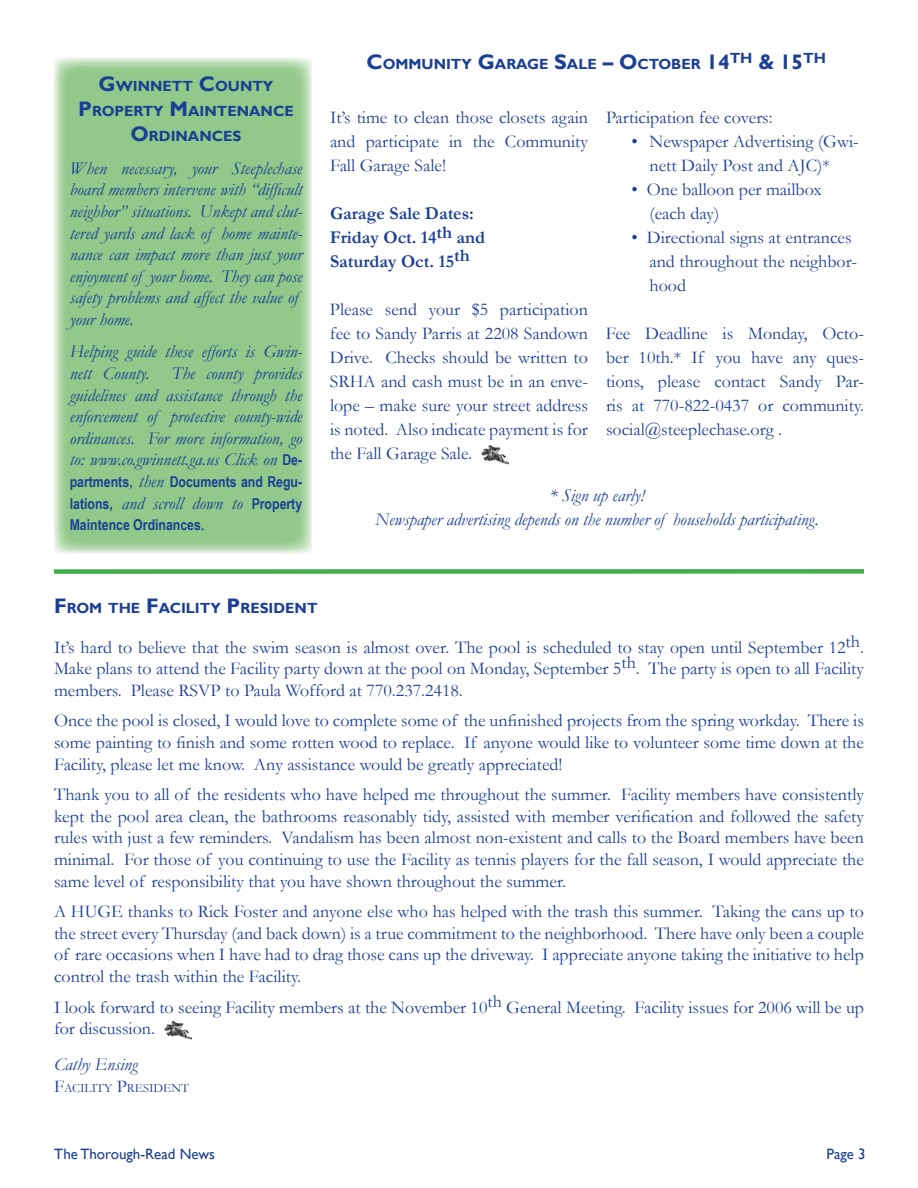
<style>
.page{position:relative;width:918px;height:1188px;background:#fff}
.page>*{position:absolute;margin:0;border:0;box-sizing:border-box;transform-origin:0 0}
.t1{font:18px/24px "Garamond";color:#1b3f94;text-align:justify}
.t2{font:italic 18px/21.6px "Garamond";color:#1b3f94}
.t3{font:700 18px/24px "Garamond";color:#1b3f94}
.t4{font:700 15px/21.6px "Arial Narrow";color:#1b3f94;text-align:justify}
.t5{font:15px "Gill Sans";color:#1b3f94}
.t6{font:700 14.7px/25.2px "Gill Sans";color:#1b3f94;text-align:center}
.t7{font:12.6px "Garamond";color:#1b3f94}
.s1{font-size:21px}
.s2{font-family:"Arial Narrow";font-weight:700;font-style:normal;font-size:15px}
.s3{font-family:"Garamond";font-weight:400;font-style:italic;font-size:18px}
.s4{font-size:18px}
</style>
<div class="page">
<img style="left:164px;top:1020px;width:28px;height:20px">
<div style="left:54px;top:57px;width:258px;height:496px;background:#92c889"></div>
<div style="left:54px;top:569px;width:810px;height:5px;background:#40ae49"></div>
<img style="left:481px;top:445px;width:28px;height:20px">
<p class="t6" style="left:78px;top:74px;width:217px"><span class="s1">G</span>WINNETT <span class="s1">C</span>OUNTY<br><span class="s1">P</span>ROPERTY <span class="s1">M</span>AINTENANCE<br><span class="s1">O</span>RDINANCES</p>
<p class="t2" style="left:70px;top:157px;width:234px">When necessary, your Steeplechase board members intervene with “difficult neighbor” situations. Unkept and clut&shy;tered yards and lack of home mainte&shy;nance can impact more than just your enjoyment of your home. They can pose safety problems and affect the value of your home.</p>
<p class="t2" style="left:70px;top:341px;width:234px;text-align:justify">Helping guide these efforts is Gwin&shy;nett County. The county provides guidelines and assistance through the enforcement of protective county-wide ordinances. For more information, go to: www.co.gwinnett.ga.us Click on <span class="s2">De-</span></p>
<p class="t4" style="left:70px;top:470px;width:234px">partments<span class="s3">, then</span> Documents and Regu&shy;lations, <span class="s3">and scroll down to</span> Property Maintence Ordinances<span class="s3">.</span></p>
<p class="t6" style="left:367px;top:51px;width:461px"><span class="s1">C</span>OMMUNITY <span class="s1">G</span>ARAGE <span class="s1">S</span>ALE <span class="s1">– O</span>CTOBER <span class="s1">14</span>TH <span class="s1">&amp; 15</span>TH</p>
<p class="t1" style="left:330px;top:105px;width:259px">It’s time to clean those closets again and participate in the Community Fall Garage Sale!</p>
<p class="t3" style="left:330px;top:201px;width:157px">Garage Sale Dates:<br>Friday Oct. 14th and<br>Saturday Oct. 15th</p>
<p class="t1" style="left:330px;top:297px;width:260px">Please send your $5 participation fee to Sandy Parris at 2208 Sandown Drive. Checks should be written to SRHA and cash must be in an enve&shy;lope – make sure your street address is noted. Also indicate payment is for the Fall Garage Sale.</p>
<p class="t1" style="left:606px;top:105px;width:168px">Participation fee covers:</p>
<p class="t1" style="left:650px;top:129px;width:211px;text-indent:-18px">• Newspaper Advertising (Gwi&shy;nett Daily Post and AJC)*</p>
<p class="t1" style="left:650px;top:177px;width:174px;text-indent:-18px">• One balloon per mailbox (each day)</p>
<p class="t1" style="left:650px;top:225px;width:209px;text-align:left;text-indent:-18px">• Directional signs at entrances and throughout the neighbor&shy;hood</p>
<p class="t1" style="left:606px;top:321px;width:260px">Fee Deadline is Monday, Octo&shy;ber 10th.* If you have any ques&shy;tions, please contact Sandy Par&shy;ris at 770-822-0437 or community. social@steeplechase.org .</p>
<p class="t2" style="left:375px;top:483px;width:445px;line-height:24px;text-align:center">* Sign up early!<br>Newspaper advertising depends on the number of households participating.</p>
<p class="t6" style="left:54px;top:596px;width:265px"><span class="s1">F</span>ROM THE <span class="s1">F</span>ACILITY <span class="s1">P</span>RESIDENT</p>
<p class="t1" style="left:54px;top:636px;width:812px;line-height:21.6px">It’s hard to believe that the swim season is almost over. The pool is scheduled to stay open until September 12th.<br>Make plans to attend the Facility party down at the pool on Monday, September 5th. The party is open to all Facility members. Please RSVP to Paula Wofford at 770.237.2418.</p>
<p class="t1" style="left:54px;top:710px;width:812px;line-height:21.6px">Once the pool is closed, I would love to complete some of the unfinished projects from the spring workday. There is some painting to finish and some rotten wood to replace. If anyone would like to volunteer some time down at the Facility, please let me know. Any assistance would be greatly appreciated!</p>
<p class="t1" style="left:54px;top:783px;width:812px;line-height:21.6px">Thank you to all of the residents who have helped me throughout the summer. Facility members have consistently kept the pool area clean, the bathrooms reasonably tidy, assisted with member verification and followed the safety rules with just a few reminders. Vandalism has been almost non-existent and calls to the Board members have been minimal. For those of you continuing to use the Facility as tennis players for the fall season, I would appreciate the same level of responsibility that you have shown throughout the summer.</p>
<p class="t1" style="left:54px;top:900px;width:811px;line-height:21.6px">A HUGE thanks to Rick Foster and anyone else who has helped with the trash this summer. Taking the cans up to the street every Thursday (and back down) is a true commitment to the neighborhood. There have only been a couple of rare occasions when I have had to drag those cans up the driveway. I appreciate anyone taking the initiative to help control the trash within the Facility.</p>
<p class="t1" style="left:54px;top:996px;width:812px;line-height:21.6px">I look forward to seeing Facility members at the November 10th General Meeting. Facility issues for 2006 will be up for discussion.</p>
<p class="t2" style="left:54px;top:1053px;width:85px">Cathy Ensing</p>
<p class="t7" style="left:54px;top:1079px;width:137px"><span class="s4">F</span>ACILITY <span class="s4">P</span>RESIDENT</p>
<p class="t5" style="left:54px;top:1145px;width:162px">The Thorough-Read News</p>
<p class="t5" style="left:826px;top:1145px;width:41px">Page 3</p>
</div>
